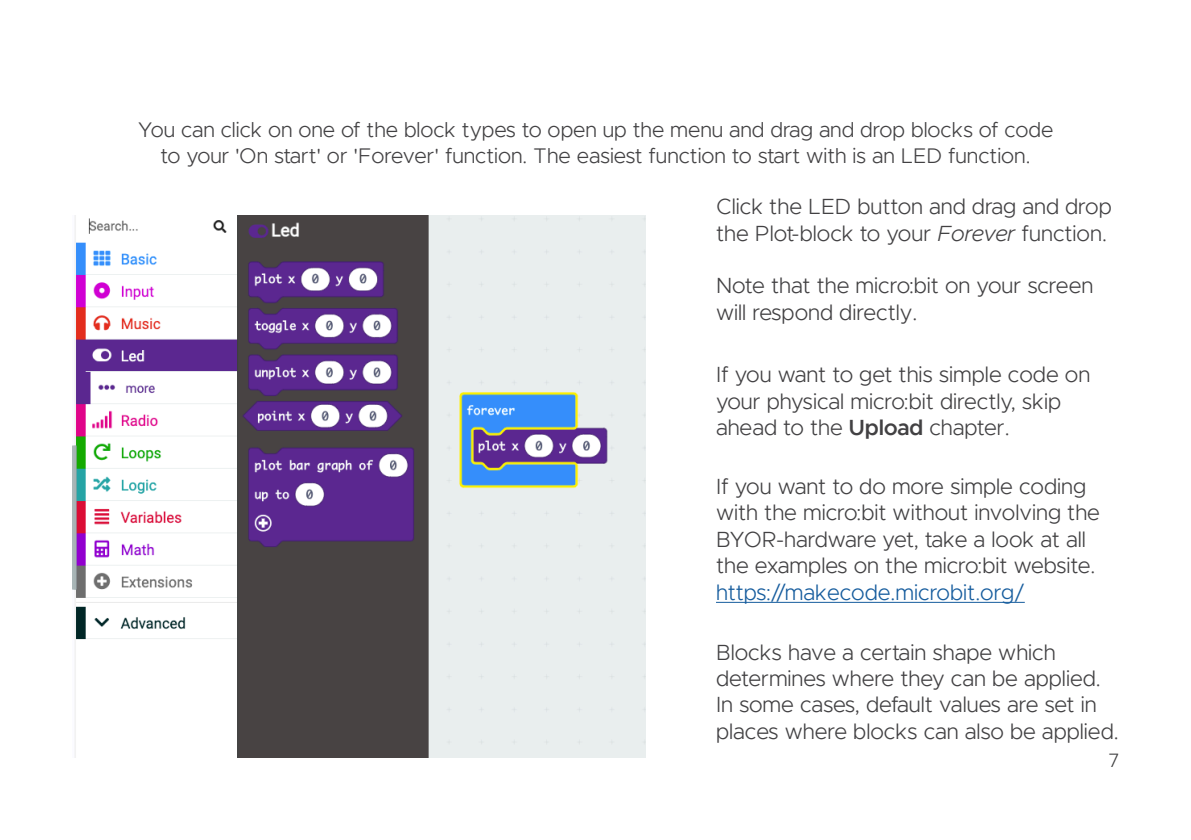
<style>
.page{position:relative;width:1191px;height:840px;background:#fff}
.page>*{position:absolute;margin:0;border:0;box-sizing:border-box;transform-origin:0 0}
.t1{font:300 22px/26.4px "Metropolis";color:#424143}
.t2{font:300 22px "Metropolis";color:#175d9e}
.t3{font:300 21.2px/25.4px "Metropolis";color:#424143;text-align:center}
.t4{font:300 20px "Proxima Nova";color:#3e3e3f}
.s1{font-style:italic}
.s2{font-weight:600}
</style>
<div class="page">
<hr style="left:716px;top:601px;width:308px;height:1px;background:#175d9e">
<img style="left:72px;top:215px;width:573px;height:542px">
<p class="t3" style="left:138px;top:117px;width:917px">You can click on one of the block types to open up the menu and drag and drop blocks of code to your 'On start' or 'Forever' function. The easiest function to start with is an LED function.</p>
<p class="t1" style="left:716px;top:193px;width:397px">Click the LED button and drag and drop the Plot-block to your <span class="s1">Forever</span> function.</p>
<p class="t1" style="left:716px;top:272px;width:379px">Note that the micro:bit on your screen will respond directly.</p>
<p class="t1" style="left:716px;top:361px;width:376px">If you want to get this simple code on your physical micro:bit directly, skip ahead to the <span class="s2">Upload</span> chapter.</p>
<p class="t1" style="left:716px;top:473px;width:385px">If you want to do more simple coding with the micro:bit without involving the BYOR-hardware yet, take a look at all the examples on the micro:bit website.</p>
<p class="t2" style="left:716px;top:578px;width:310px">https://makecode.microbit.org/</p>
<p class="t1" style="left:716px;top:638px;width:404px">Blocks have a certain shape which determines where they can be applied.<br>In some cases, default values are set in places where blocks can also be applied.</p>
<p class="t4" style="left:1109px;top:750px;width:12px">7</p>
</div>
